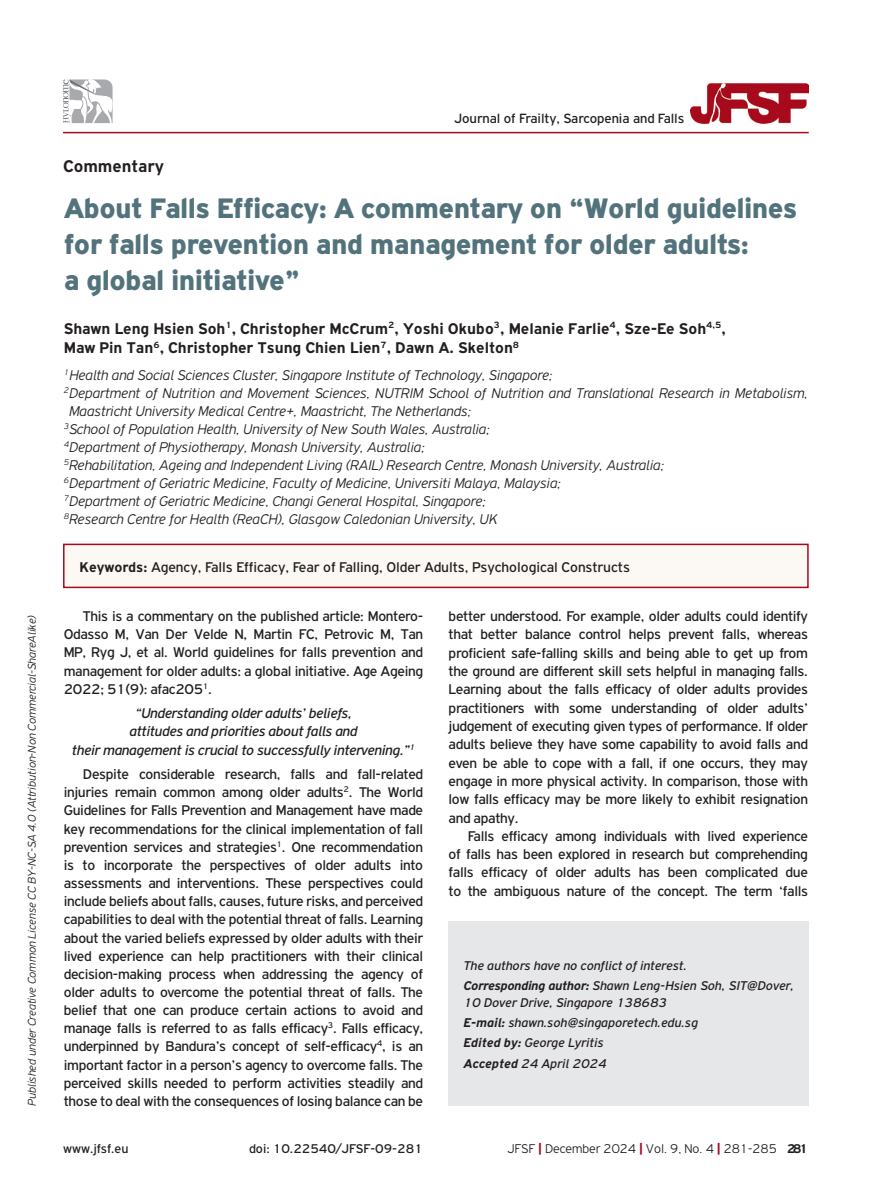
<style>
.page{position:relative;width:893px;height:1191px;background:#fff}
.page>*{position:absolute;margin:0;border:0;box-sizing:border-box;transform-origin:0 0}
.BASIC_TITLE{font:900 30px/36px "PF Highway Gothic";letter-spacing:-.02em;color:#53737c}
.TYPE_OF_ARTICLE{font:700 18px "PF Highway Gothic";color:#231f20}
.AUTHORS{font:700 16.5px/19.8px "PF Highway Gothic";color:#231f20}
.KEYWORDS{font:15px/18.1px "PF Highway Gothic";letter-spacing:-.02em;color:#231f20;text-align:justify}
.TITLE_ADDRESS{font:italic 300 15px/18px "PF Highway Gothic";color:#231f20}
.t1{font:italic 15px/18.1px "PF Highway Gothic";letter-spacing:-.02em;color:#231f20;text-align:center}
.KEYWORDS-2{font:15px "PF Highway Gothic";color:#231f20}
.t2{font:14.25px "PF Highway Gothic";color:#231f20}
.CORRESPONDING_AUTHOR{font:italic 13.5px/16.2px "PF Highway Gothic";color:#231f20}
.t3{font:300 13.5px "PF Highway Gothic";color:#231f20}
.t4{font:13.5px "PF Highway Gothic";color:#231f20}
.CONFLICT_OF_INTEREST{font:italic 13.5px "PF Highway Gothic";color:#231f20}
.t5{font:700 13.5px "PF Highway Gothic";color:#231f20}
.t6{font:italic 300 12px "PF Highway Gothic";color:#231f20}
.s1{font-weight:700}
.s2{font-weight:900;color:#a7091e}
</style>
<div class="page">
<div style="left:63px;top:543px;width:745px;height:45px;background:#fcf8f4"></div>
<img style="left:691px;top:83px;width:117px;height:41px">
<div style="left:63px;top:543px;width:746px;height:45px;border:2px solid #a7091e"></div>
<div style="left:449px;top:921px;width:360px;height:185px;background:#e6e7e9"></div>
<hr style="left:63px;top:132px;width:746px;height:1px;background:#a7091e">
<svg style="left:63px;top:79px;width:50px;height:44px"></svg>
<p class="t6" style="left:25px;top:1106px;width:492px;rotate:-90deg">Published under Creative Common License CC BY-NC-SA 4.0 (Attribution-Non Commercial-ShareAlike)</p>
<p class="t2" style="left:454px;top:111px;width:232px">Journal of Frailty, Sarcopenia and Falls</p>
<p class="TYPE_OF_ARTICLE" style="left:63px;top:156px;width:102px">Commentary</p>
<p class="BASIC_TITLE" style="left:64px;top:190px;width:735px">About Falls Efficacy: A commentary on “World guidelines for falls prevention and management for older adults:<br>a global initiative”</p>
<p class="AUTHORS" style="left:64px;top:318px;width:663px">Shawn Leng Hsien Soh<sup>1</sup>, Christopher McCrum<sup>2</sup>, Yoshi Okubo<sup>3</sup>, Melanie Farlie<sup>4</sup>, Sze-Ee Soh<sup>4,5</sup>,<br>Maw Pin Tan<sup>6</sup>, Christopher Tsung Chien Lien<sup>7</sup>, Dawn A. Skelton<sup>8</sup></p>
<p class="TITLE_ADDRESS" style="left:64px;top:366px;width:490px"><sup>1</sup>Health and Social Sciences Cluster, Singapore Institute of Technology, Singapore;</p>
<p class="TITLE_ADDRESS" style="left:69px;top:384px;width:740px;text-indent:-5px"><sup>2</sup>Department of Nutrition and Movement Sciences, NUTRIM School of Nutrition and Translational Research in Metabolism,<br>Maastricht University Medical Centre+, Maastricht, The Netherlands;</p>
<p class="TITLE_ADDRESS" style="left:64px;top:420px;width:427px"><sup>3</sup>School of Population Health, University of New South Wales, Australia;</p>
<p class="TITLE_ADDRESS" style="left:64px;top:438px;width:362px"><sup>4</sup>Department of Physiotherapy, Monash University, Australia;</p>
<p class="TITLE_ADDRESS" style="left:64px;top:456px;width:602px"><sup>5</sup>Rehabilitation, Ageing and Independent Living (RAIL) Research Centre, Monash University, Australia;</p>
<p class="TITLE_ADDRESS" style="left:64px;top:474px;width:499px"><sup>6</sup>Department of Geriatric Medicine, Faculty of Medicine, Universiti Malaya, Malaysia;</p>
<p class="TITLE_ADDRESS" style="left:64px;top:492px;width:424px"><sup>7</sup>Department of Geriatric Medicine, Changi General Hospital, Singapore;</p>
<p class="TITLE_ADDRESS" style="left:64px;top:510px;width:435px"><sup>8</sup>Research Centre for Health (ReaCH), Glasgow Caledonian University, UK</p>
<p class="KEYWORDS-2" style="left:79px;top:559px;width:552px"><span class="s1">Keywords:</span> Agency, Falls Εfficacy, Fear of Falling, Older Adults, Psychological Constructs</p>
<p class="KEYWORDS" style="left:64px;top:607px;width:361px;text-indent:19px">This is a commentary on the published article: Montero-Odasso M, Van Der Velde N, Martin FC, Petrovic M, Tan MP, Ryg J, et al. World guidelines for falls prevention and management for older adults: a global initiative. Age Ageing 2022; 51(9): afac205<sup>1</sup>.</p>
<p class="t1" style="left:72px;top:704px;width:344px">“Understanding older adults’ beliefs,<br>attitudes and priorities about falls and<br>their management is crucial to successfully intervening.”<sup>1</sup></p>
<p class="KEYWORDS" style="left:64px;top:765px;width:361px;text-indent:19px">Despite considerable research, falls and fall-related injuries remain common among older adults<sup>2</sup>. The World Guidelines for Falls Prevention and Management have made key recommendations for the clinical implementation of fall prevention services and strategies<sup>1</sup>. One recommendation is to incorporate the perspectives of older adults into assessments and interventions. These perspectives could include beliefs about falls, causes, future risks, and perceived capabilities to deal with the potential threat of falls. Learning about the varied beliefs expressed by older adults with their lived experience can help practitioners with their clinical decision-making process when addressing the agency of older adults to overcome the potential threat of falls. The belief that one can produce certain actions to avoid and manage falls is referred to as falls efficacy<sup>3</sup>. Falls efficacy, underpinned by Bandura’s concept of self-efficacy<sup>4</sup>, is an important factor in a person’s agency to overcome falls. The perceived skills needed to perform activities steadily and those to deal with the consequences of losing balance can be</p>
<p class="KEYWORDS" style="left:449px;top:607px;width:361px">better understood. For example, older adults could identify that better balance control helps prevent falls, whereas proficient safe-falling skills and being able to get up from the ground are different skill sets helpful in managing falls.<br>Learning about the falls efficacy of older adults provides practitioners with some understanding of older adults’ judgement of executing given types of performance. If older adults believe they have some capability to avoid falls and even be able to cope with a fall, if one occurs, they may engage in more physical activity. In comparison, those with low falls efficacy may be more likely to exhibit resignation and apathy.</p>
<p class="KEYWORDS" style="left:449px;top:826px;width:361px;text-indent:19px">Falls efficacy among individuals with lived experience of falls has been explored in research but comprehending falls efficacy of older adults has been complicated due to the ambiguous nature of the concept. The term ‘falls</p>
<p class="CONFLICT_OF_INTEREST" style="left:463px;top:958px;width:225px">The authors have no conflict of interest.</p>
<p class="CORRESPONDING_AUTHOR" style="left:463px;top:977px;width:332px"><span class="s1">Corresponding author:</span> Shawn Leng-Hsien Soh, SIT@Dover,<br>10 Dover Drive, Singapore 138683</p>
<p class="CORRESPONDING_AUTHOR" style="left:463px;top:1014px;width:236px"><span class="s1">E-mail:</span> shawn.soh@singaporetech.edu.sg</p>
<p class="CORRESPONDING_AUTHOR" style="left:463px;top:1035px;width:142px"><span class="s1">Edited by:</span> George Lyritis</p>
<p class="CORRESPONDING_AUTHOR" style="left:463px;top:1055px;width:145px"><span class="s1">Accepted</span> 24 April 2024</p>
<p class="t4" style="left:63px;top:1141px;width:67px">www.jfsf.eu</p>
<p class="t4" style="left:249px;top:1141px;width:175px">doi: 10.22540/JFSF-09-281</p>
<p class="t3" style="left:508px;top:1141px;width:271px">JFSF <span class="s2">|</span> December 2024 <span class="s2">|</span> Vol. 9, No. 4 <span class="s2">|</span> 281-285</p>
<p class="t5" style="left:787px;top:1140px;width:23px">281</p>
</div>
